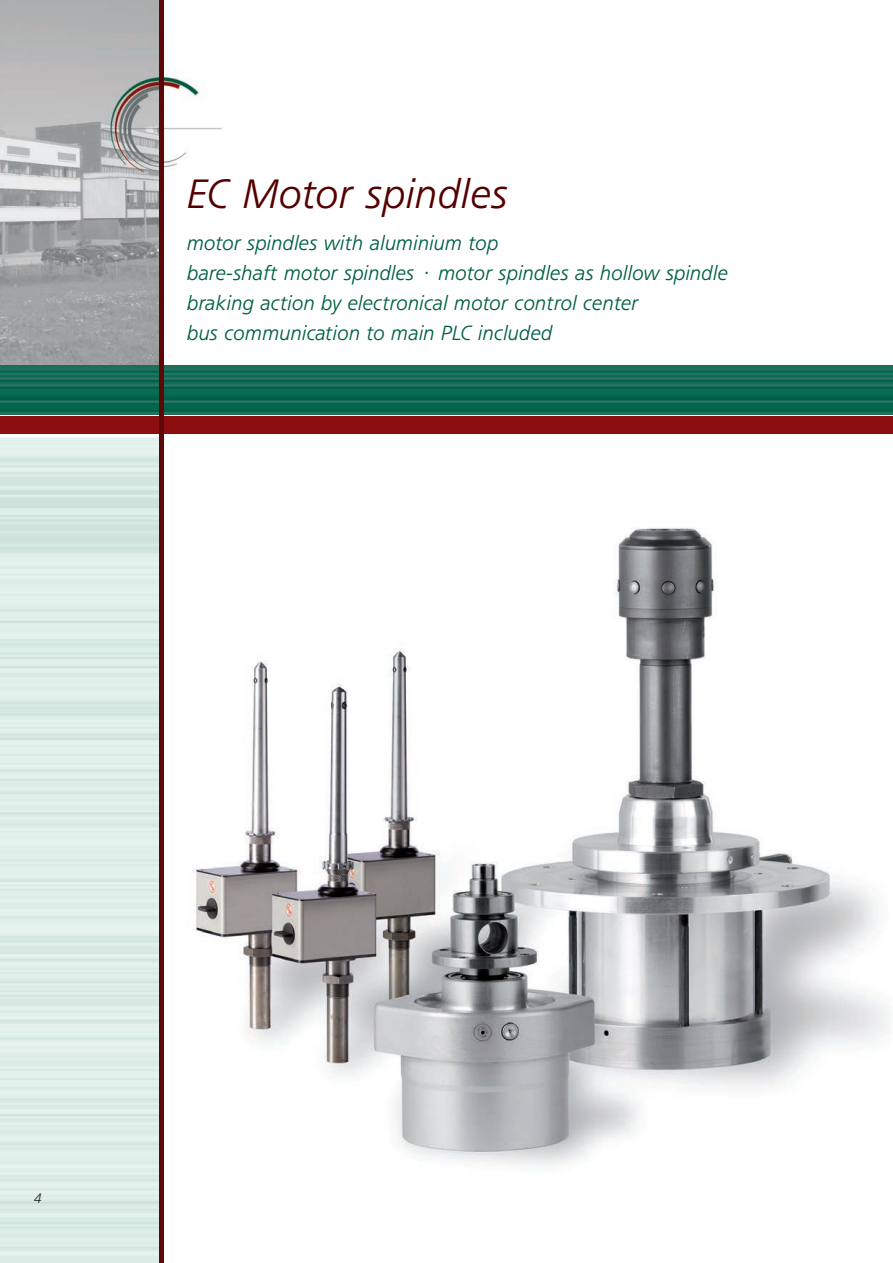
<style>
.page{position:relative;width:893px;height:1263px;background:#fff}
.page>*{position:absolute;margin:0;border:0;box-sizing:border-box;transform-origin:0 0}
.t1{font:italic 300 40.5px "Freeborn SB";letter-spacing:.025em;color:#500}
.t2{font:italic 300 20.25px/30px "Freeborn SB";letter-spacing:.02em;color:#006047}
.t3{font:italic 300 13.5px "Freeborn SB";color:#231f20}
</style>
<div class="page">
<img style="left:0;top:416px;width:159px;height:847px">
<img style="left:0;top:0;width:255px;height:366px">
<div style="left:0;top:417px;width:893px;height:17px;background:#8b0d10"></div>
<img style="left:0;top:366px;width:893px;height:49px">
<div style="left:159px;top:0;width:5px;height:1263px;background:#5d0708"></div>
<img style="left:193px;top:527px;width:697px;height:638px">
<h1 class="t1" style="left:187px;top:170px;width:322px">EC Motor spindles</h1>
<p class="t2" style="left:187px;top:228px;width:542px">motor spindles with aluminium top<br>bare-shaft motor spindles · motor spindles as hollow spindle braking action by electronical motor control center<br>bus communication to main PLC included</p>
<p class="t3" style="left:34px;top:1191px;width:9px">4</p>
</div>
